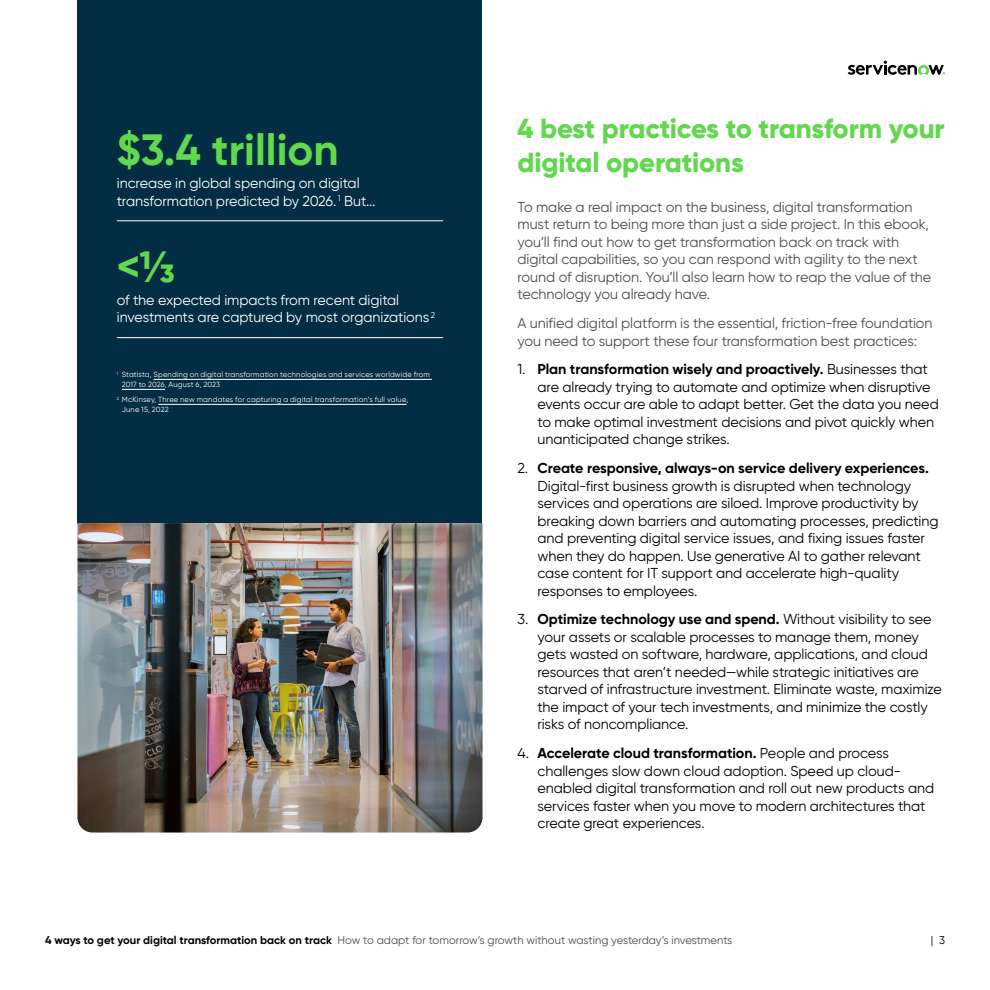
<style>
.page{position:relative;width:990px;height:990px;background:#fff}
.page>*{position:absolute;margin:0;border:0;box-sizing:border-box;transform-origin:0 0}
.t1{font:700 43.75px "Gilroy";color:#62d84e}
.t2{font:800 27.5px/33.8px "Gilroy";letter-spacing:-.005em;color:#62d84e}
.t3{font:14.38px/17.5px "Gilroy";letter-spacing:-.005em;color:#000}
.t4{font:14.38px/17.5px "Gilroy";letter-spacing:-.005em;color:#4d4d4d}
.t5{font:14.38px/17.5px "Gilroy";letter-spacing:-.005em;color:#fff}
.t6{font:11.25px "Gilroy";color:#4d4d4d}
.t7{font:11.25px "Gilroy";color:#000}
.t8{font:7.5px/10px "Gilroy";letter-spacing:.025em;color:#fff}
.s1{font-weight:700}
.s2{font-weight:700;color:#000}
</style>
<div class="page">
<div style="left:78px;top:0;width:404px;height:523px;background:#032d42"></div>
<img style="left:78px;top:523px;width:404px;height:309px">
<hr style="left:117px;top:221px;width:326px;height:1px;background:#fff">
<hr style="left:117px;top:337px;width:326px;height:1px;background:#fff">
<hr style="left:154px;top:379px;width:278px;height:1px;background:#fff">
<hr style="left:122px;top:389px;width:43px;height:1px;background:#fff">
<hr style="left:158px;top:404px;width:248px;height:1px;background:#fff">
<svg style="left:848px;top:61px;width:97px;height:14px"></svg>
<h1 class="t1" style="left:117px;top:122px;width:223px">$3.4 trillion</h1>
<p class="t5" style="left:117px;top:174px;width:260px">increase in global spending on digital transformation predicted by 2026. <sup>1</sup> But...</p>
<h1 class="t1" style="left:117px;top:239px;width:60px">&lt;1⁄3</h1>
<p class="t5" style="left:117px;top:291px;width:320px">of the expected impacts from recent digital investments are captured by most organizations <sup>2</sup></p>
<p class="t8" style="left:122px;top:370px;width:310px;text-indent:-5px"><sup>1</sup> Statista, Spending on digital transformation technologies and services worldwide from<br>2017 to 2026, August 6, 2023</p>
<p class="t8" style="left:122px;top:395px;width:288px;text-indent:-5px"><sup>2</sup> McKinsey, Three new mandates for capturing a digital transformation’s full value,<br>June 15, 2022</p>
<h2 class="t2" style="left:518px;top:112px;width:429px">4 best practices to transform your digital operations</h2>
<p class="t4" style="left:518px;top:198px;width:415px">To make a real impact on the business, digital transformation must return to being more than just a side project. In this ebook, you’ll find out how to get transformation back on track with digital capabilities, so you can respond with agility to the next round of disruption. You’ll also learn how to reap the value of the technology you already have.</p>
<p class="t4" style="left:518px;top:314px;width:417px">A unified digital platform is the essential, friction-free foundation you need to support these four transformation best practices:</p>
<p class="t3" style="left:537px;top:361px;width:403px;text-indent:-20px">1. <span class="s1">Plan transformation wisely and proactively.</span> Businesses that are already trying to automate and optimize when disruptive events occur are able to adapt better. Get the data you need to make optimal investment decisions and pivot quickly when unanticipated change strikes.</p>
<p class="t3" style="left:537px;top:459px;width:403px;text-indent:-20px">2. <span class="s1">Create responsive, always-on service delivery experiences.<br></span>Digital-first business growth is disrupted when technology services and operations are siloed. Improve productivity by breaking down barriers and automating processes, predicting and preventing digital service issues, and fixing issues faster when they do happen. Use generative AI to gather relevant case content for IT support and accelerate high-quality responses to employees.</p>
<p class="t3" style="left:537px;top:610px;width:406px;text-indent:-20px">3. <span class="s1">Optimize technology use and spend.</span> Without visibility to see your assets or scalable processes to manage them, money gets wasted on software, hardware, applications, and cloud resources that aren’t needed—while strategic initiatives are starved of infrastructure investment. Eliminate waste, maximize the impact of your tech investments, and minimize the costly risks of noncompliance.</p>
<p class="t3" style="left:537px;top:744px;width:398px;text-indent:-20px">4. <span class="s1">Accelerate cloud transformation.</span> People and process challenges slow down cloud adoption. Speed up cloud&shy;enabled digital transformation and roll out new products and services faster when you move to modern architectures that create great experiences.</p>
<p class="t6" style="left:45px;top:933px;width:689px"><span class="s2">4 ways to get your digital transformation back on track</span> How to adapt for tomorrow’s growth without wasting yesterday’s investments</p>
<p class="t7" style="left:931px;top:933px;width:16px">| 3</p>
</div>
